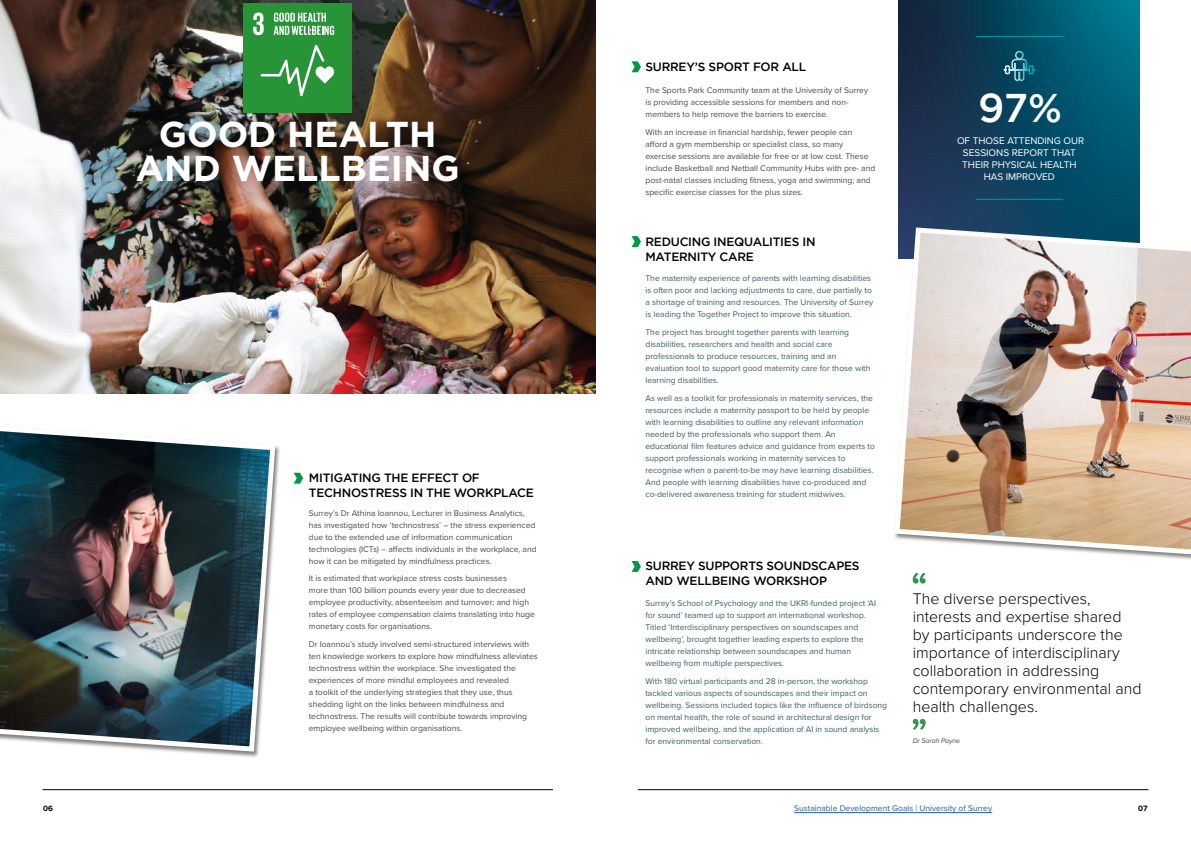
<style>
.page{position:relative;width:1191px;height:842px;background:#fff}
.page>*{position:absolute;margin:0;border:0;box-sizing:border-box;transform-origin:0 0}
.t1{font:500 40px "Gotham";color:#fff}
.t2{font:700 36px/34px "Gotham";color:#fff;text-align:center}
.t3{font:300 16px/18px "Proxima Nova";color:#000}
.t4{font:500 12px/15px "Gotham";letter-spacing:-.02em;color:#000}
.t5{font:10px/12px "Proxima Nova";color:#fff;text-align:center}
.t6{font:8.5px/12px "Proxima Nova";color:#3e5d61}
.t7{font:8.5px/12px "Proxima Nova";color:#4a4a49}
.t8{font:8.5px "Proxima Nova";color:#275b9b}
.t9{font:700 8px "Proxima Nova";color:#000}
.t10{font:italic 7px "Proxima Nova";letter-spacing:-.01em;color:#4a4a49}
</style>
<div class="page">
<img style="left:0;top:0;width:596px;height:394px">
<svg style="left:898px;top:0;width:242px;height:225px;background:#0b4661"></svg>
<hr style="left:43px;top:789px;width:510px;height:1px;background:#000">
<hr style="left:638px;top:789px;width:510px;height:1px;background:#000">
<svg style="left:294px;top:473px;width:9px;height:11px"></svg>
<div style="left:243px;top:4px;width:109px;height:109px;background:#289438"></div>
<svg style="left:253px;top:13px;width:11px;height:22px"></svg>
<svg style="left:261px;top:45px;width:73px;height:51px"></svg>
<svg style="left:274px;top:13px;width:61px;height:22px"></svg>
<hr style="left:794px;top:812px;width:198px;height:1px;background:#275b9b">
<svg style="left:631px;top:61px;width:10px;height:11px"></svg>
<svg style="left:631px;top:236px;width:10px;height:11px"></svg>
<svg style="left:631px;top:561px;width:10px;height:11px"></svg>
<svg style="left:1003px;top:50px;width:33px;height:32px"></svg>
<hr style="left:975px;top:36px;width:88px;height:1px;background:#009bae">
<hr style="left:975px;top:199px;width:88px;height:1px;background:#009bae">
<img style="left:894px;top:225px;width:297px;height:335px">
<div style="left:0;top:421px;width:281px;height:337px;background:#000;opacity:.5"></div>
<img style="left:0;top:421px;width:278px;height:333px">
<svg style="left:912px;top:573px;width:13px;height:11px"></svg>
<svg style="left:912px;top:719px;width:13px;height:11px"></svg>
<h2 class="t2" style="left:136px;top:116px;width:325px">GOOD HEALTH<br>AND WELLBEING</h2>
<h3 class="t4" style="left:309px;top:470px;width:226px">MITIGATING THE EFFECT OF<br>TECHNOSTRESS IN THE WORKPLACE</h3>
<p class="t7" style="left:309px;top:506px;width:229px">Surrey’s Dr Athina Ioannou, Lecturer in Business Analytics, has investigated how ‘technostress’ – the stress experienced due to the extended use of information communication technologies (ICTs) – affects individuals in the workplace, and how it can be mitigated by mindfulness practices.</p>
<p class="t7" style="left:309px;top:572px;width:227px">It is estimated that workplace stress costs businesses<br>more than 100 billion pounds every year due to decreased employee productivity, absenteeism and turnover; and high rates of employee compensation claims translating into huge monetary costs for organisations.</p>
<p class="t7" style="left:309px;top:638px;width:230px">Dr Ioannou’s study involved semi-structured interviews with ten knowledge workers to explore how mindfulness alleviates technostress within the workplace. She investigated the experiences of more mindful employees and revealed<br>a toolkit of the underlying strategies that they use, thus shedding light on the links between mindfulness and technostress. The results will contribute towards improving employee wellbeing within organisations.</p>
<h3 class="t4" style="left:645px;top:59px;width:162px">SURREY’S SPORT FOR ALL</h3>
<p class="t7" style="left:645px;top:84px;width:224px">The Sports Park Community team at the University of Surrey is providing accessible sessions for members and non&shy;members to help remove the barriers to exercise.</p>
<p class="t7" style="left:645px;top:126px;width:231px">With an increase in financial hardship, fewer people can afford a gym membership or specialist class, so many exercise sessions are available for free or at low cost. These include Basketball and Netball Community Hubs with pre- and post-natal classes including fitness, yoga and swimming; and specific exercise classes for the plus sizes.</p>
<h3 class="t4" style="left:645px;top:234px;width:172px">REDUCING INEQUALITIES IN<br>MATERNITY CARE</h3>
<p class="t6" style="left:645px;top:272px;width:229px">The maternity experience of parents with learning disabilities is often poor and lacking adjustments to care, due partially to a shortage of training and resources. The University of Surrey is leading the Together Project to improve this situation.</p>
<p class="t6" style="left:645px;top:326px;width:226px">The project has brought together parents with learning disabilities, researchers and health and social care professionals to produce resources, training and an evaluation tool to support good maternity care for those with learning disabilities.</p>
<p class="t6" style="left:645px;top:391px;width:231px">As well as a toolkit for professionals in maternity services, the resources include a maternity passport to be held by people with learning disabilities to outline any relevant information needed by the professionals who support them. An educational film features advice and guidance from experts to support professionals working in maternity services to recognise when a parent-to-be may have learning disabilities.<br>And people with learning disabilities have co-produced and co-delivered awareness training for student midwives.</p>
<h3 class="t4" style="left:645px;top:558px;width:216px">SURREY SUPPORTS SOUNDSCAPES<br>AND WELLBEING WORKSHOP</h3>
<p class="t6" style="left:645px;top:597px;width:232px">Surrey’s School of Psychology and the UKRI-funded project ‘AI for sound’ teamed up to support an international workshop.<br>Titled ‘Interdisciplinary perspectives on soundscapes and wellbeing’, brought together leading experts to explore the intricate relationship between soundscapes and human wellbeing from multiple perspectives.</p>
<p class="t6" style="left:645px;top:675px;width:243px">With 180 virtual participants and 28 in-person, the workshop tackled various aspects of soundscapes and their impact on wellbeing. Sessions included topics like the influence of birdsong on mental health, the role of sound in architectural design for improved wellbeing, and the application of AI in sound analysis for environmental conservation.</p>
<h1 class="t1" style="left:978px;top:85px;width:85px">97%</h1>
<p class="t5" style="left:957px;top:134px;width:129px">OF THOSE ATTENDING OUR<br>SESSIONS REPORT THAT<br>THEIR PHYSICAL HEALTH<br>HAS IMPROVED</p>
<h3 class="t3" style="left:912px;top:588px;width:230px">The diverse perspectives, interests and expertise shared by participants underscore the importance of interdisciplinary collaboration in addressing contemporary environmental and health challenges.</h3>
<p class="t10" style="left:912px;top:736px;width:49px">Dr Sarah Payne</p>
<p class="t8" style="left:794px;top:802px;width:199px">Sustainable Development Goals | University of Surrey</p>
<p class="t9" style="left:43px;top:802px;width:11px">06</p>
<p class="t9" style="left:1138px;top:802px;width:11px">07</p>
</div>
